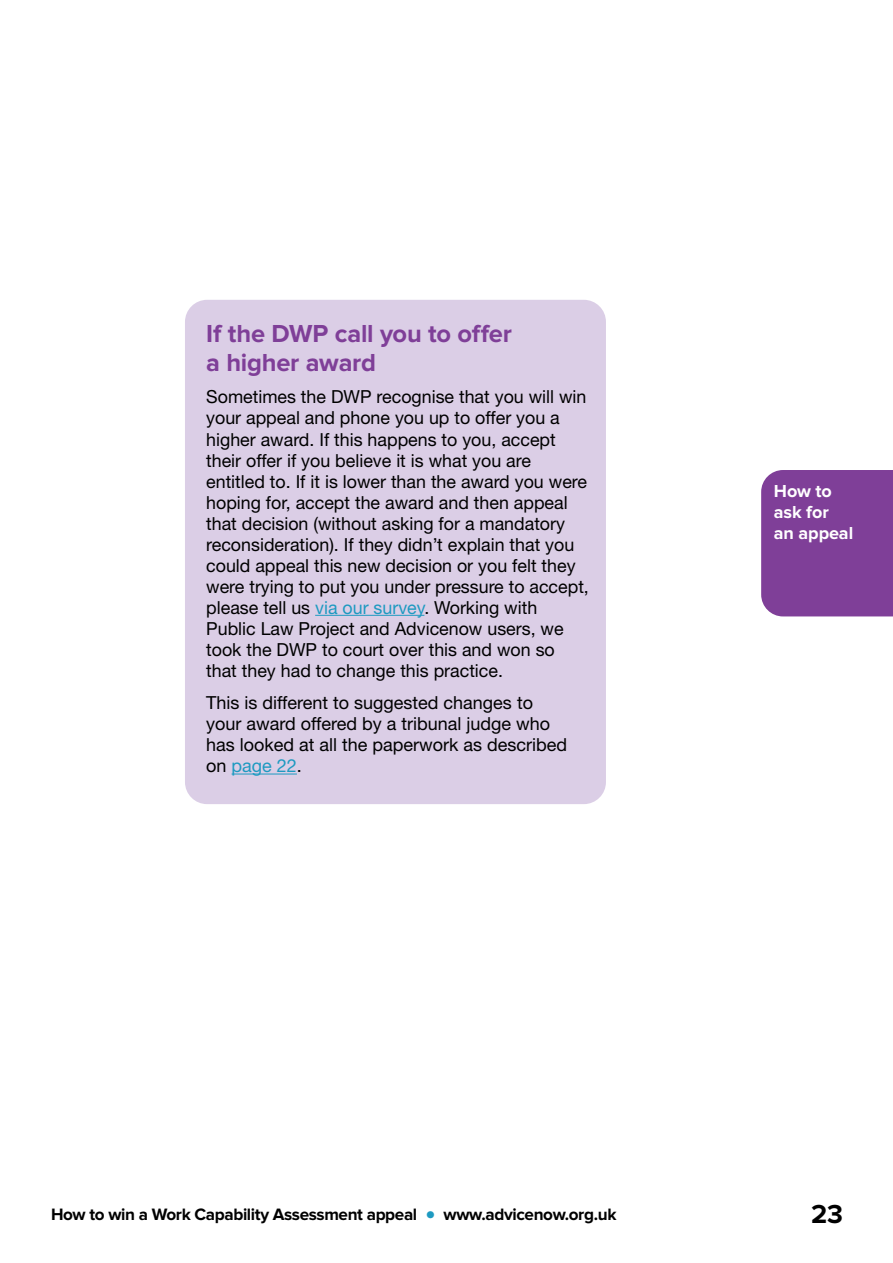
<style>
.page{position:relative;width:893px;height:1263px;background:#fff}
.page>*{position:absolute;margin:0;border:0;box-sizing:border-box;transform-origin:0 0}
.t1{font:700 27px "Proxima Nova";color:#000}
.t2{font:700 25.5px/28.5px "Proxima Nova";letter-spacing:-.01em;color:#7f3f98}
.t3{font:18px/21px "Helvetica Neue LT Std";color:#000}
.t4{font:700 18px/21px "Proxima Nova";letter-spacing:-.005em;color:#fff}
.t5{font:700 17.1px "Proxima Nova";letter-spacing:-.02em;color:#000}
.s1{color:#1e9ac1}
.s2{font-size:30px;color:#1e9ac1}
</style>
<div class="page">
<div style="left:185px;top:300px;width:421px;height:504px;background:#dbcee6;border-radius:22px"></div>
<hr style="left:315px;top:615px;width:109px;height:1px;background:#1e9ac1">
<hr style="left:232px;top:773px;width:65px;height:1px;background:#1e9ac1">
<div style="left:761px;top:470px;width:132px;height:146px;background:#7f3f98"></div>
<h2 class="t2" style="left:206px;top:321px;width:307px">If the DWP call you to offer a higher award</h2>
<p class="t3" style="left:206px;top:386px;width:384px">Sometimes the DWP recognise that you will win your appeal and phone you up to offer you a higher award. If this happens to you, accept their offer if you believe it is what you are entitled to. If it is lower than the award you were hoping for, accept the award and then appeal that decision (without asking for a mandatory reconsideration). If they didn’t explain that you could appeal this new decision or you felt they were trying to put you under pressure to accept, please tell us <span class="s1">via our survey</span>. Working with Public Law Project and Advicenow users, we took the DWP to court over this and won so that they had to change this practice.</p>
<p class="t3" style="left:206px;top:692px;width:363px">This is different to suggested changes to your award offered by a tribunal judge who has looked at all the paperwork as described on <span class="s1">page 22</span>.</p>
<p class="t4" style="left:774px;top:481px;width:81px">How to ask for an appeal</p>
<p class="t5" style="left:51px;top:1206px;width:567px">How to win a Work Capability Assessment appeal <span class="s2">•</span> www.advicenow.org.uk</p>
<h1 class="t1" style="left:811px;top:1202px;width:34px">23</h1>
</div>
